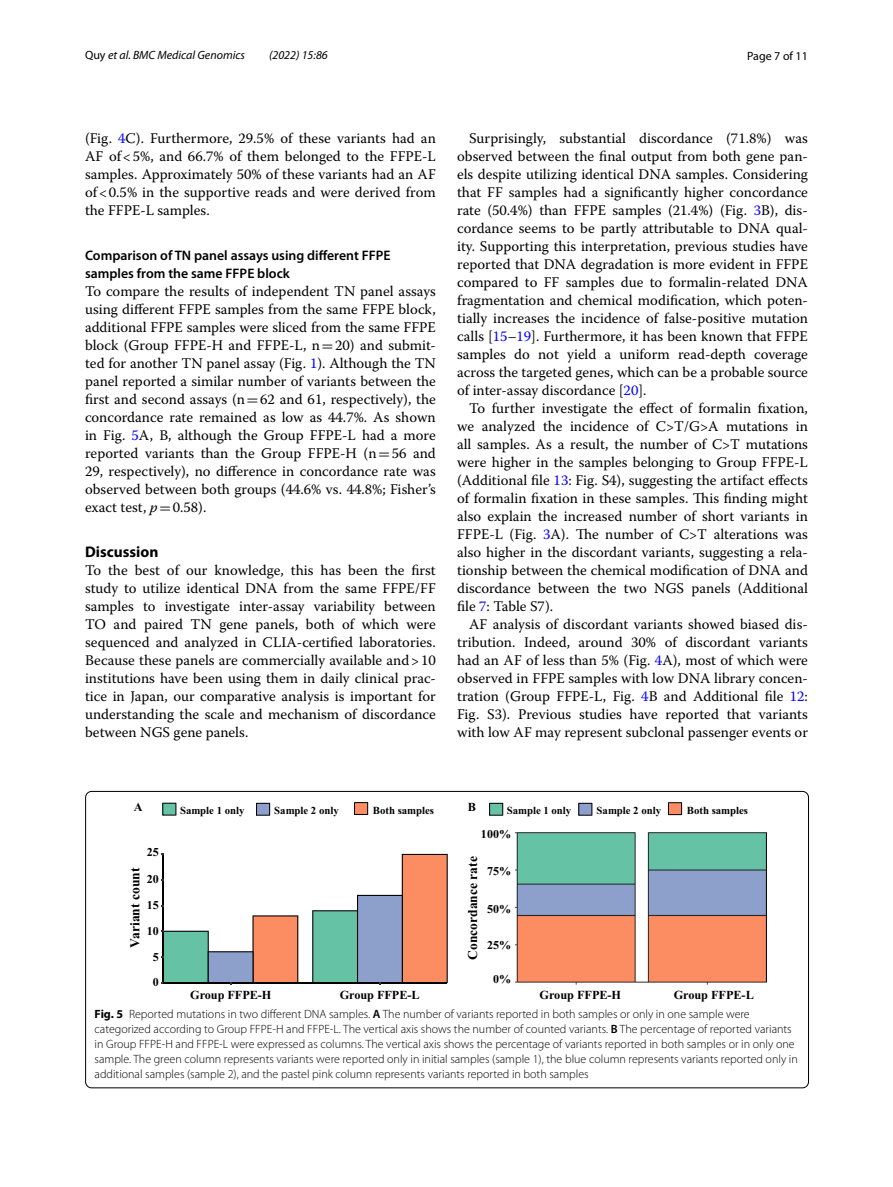
<style>
.page{position:relative;width:893px;height:1187px;background:#fff}
.page>*{position:absolute;margin:0;border:0;box-sizing:border-box;transform-origin:0 0}
.t1{font:700 15.45px "Myriad Pro";color:#000}
.t2{font:14.7px/18px "Warnock Pro";color:#000;text-align:justify}
.t3{font:600 13.8px/18px "Myriad Pro";color:#000}
.t4{font:13.65px "Times New Roman PS Bold MT4";color:#000}
.t5{font:13.5px "Times New Roman PS Bold MT4";color:#000}
.t6{font:12.3px "Times New Roman PS Bold MT4";letter-spacing:-.005em;color:#000}
.t7{font:300 12px/15px "Myriad Pro";color:#000}
.t8{font:italic 12px "Myriad Pro";color:#000}
.t9{font:12px/25.7px "Times New Roman PS Bold MT4";color:#000;text-align:center}
.t10{font:12px "Myriad Pro";color:#000}
.t11{font:10.8px "Times New Roman PS Bold MT4";color:#000}
.s1{font-style:normal}
.s2{color:#00f}
.s3{font-family:"MTSY"}
.s4{font-style:italic}
.s5{font-weight:700}
.s6{font-weight:600}
</style>
<div class="page">
<img style="left:515px;top:832px;width:251px;height:152px">
<svg style="left:162px;top:802px;width:14px;height:13px"></svg>
<svg style="left:256px;top:802px;width:14px;height:13px"></svg>
<svg style="left:354px;top:802px;width:14px;height:13px"></svg>
<svg style="left:489px;top:802px;width:14px;height:13px"></svg>
<svg style="left:578px;top:802px;width:14px;height:13px"></svg>
<svg style="left:668px;top:802px;width:14px;height:13px"></svg>
<hr style="left:163px;top:854px;width:1px;height:128px;background:#000">
<hr style="left:163px;top:981px;width:284px;height:2px;background:#000">
<svg style="left:161px;top:915px;width:137px;height:69px"></svg>
<svg style="left:312px;top:853px;width:136px;height:131px"></svg>
<p class="t8" style="left:85px;top:48px;width:162px"><span class="s1">Quy</span> et al. BMC Medical Genomics</p>
<p class="t8" style="left:269px;top:48px;width:60px">(2022) 15:86</p>
<p class="t10" style="left:747px;top:48px;width:62px">Page 7 of 11</p>
<p class="t2" style="left:85px;top:128px;width:352px">(Fig. <span class="s2">4</span>C). Furthermore, 29.5% of these variants had an AF of&lt;5%, and 66.7% of them belonged to the FFPE-L samples. Approximately 50% of these variants had an AF of&lt;0.5% in the supportive reads and were derived from the FFPE-L samples.</p>
<p class="t3" style="left:85px;top:246px;width:307px">Comparison of TN panel assays using different FFPE samples from the same FFPE block</p>
<p class="t2" style="left:85px;top:281px;width:352px">To compare the results of independent TN panel assays using different FFPE samples from the same FFPE block, additional FFPE samples were sliced from the same FFPE block (Group FFPE-H and FFPE-L, n<span class="s3">=</span>20) and submit&shy;ted for another TN panel assay (Fig. <span class="s2">1</span>). Although the TN panel reported a similar number of variants between the first and second assays (n<span class="s3">=</span>62 and 61, respectively), the concordance rate remained as low as 44.7%. As shown in Fig. <span class="s2">5</span>A, B, although the Group FFPE-L had a more reported variants than the Group FFPE-H (n<span class="s3">=</span>56 and 29, respectively), no difference in concordance rate was observed between both groups (44.6% vs. 44.8%; Fisher’s exact test, <span class="s4">p</span><span class="s3">=</span>0.58).</p>
<p class="t1" style="left:85px;top:541px;width:75px">Discussion</p>
<p class="t2" style="left:85px;top:560px;width:352px">To the best of our knowledge, this has been the first study to utilize identical DNA from the same FFPE/FF samples to investigate inter-assay variability between TO and paired TN gene panels, both of which were sequenced and analyzed in CLIA-certified laboratories.<br>Because these panels are commercially available and&gt;10 institutions have been using them in daily clinical prac&shy;tice in Japan, our comparative analysis is important for understanding the scale and mechanism of discordance between NGS gene panels.</p>
<p class="t2" style="left:457px;top:128px;width:352px;text-indent:12px">Surprisingly, substantial discordance (71.8%) was observed between the final output from both gene pan&shy;els despite utilizing identical DNA samples. Considering that FF samples had a significantly higher concordance rate (50.4%) than FFPE samples (21.4%) (Fig. <span class="s2">3</span>B), dis&shy;cordance seems to be partly attributable to DNA qual&shy;ity. Supporting this interpretation, previous studies have reported that DNA degradation is more evident in FFPE compared to FF samples due to formalin-related DNA fragmentation and chemical modification, which poten&shy;tially increases the incidence of false-positive mutation calls [<span class="s2">15</span>–<span class="s2">19</span>]. Furthermore, it has been known that FFPE samples do not yield a uniform read-depth coverage across the targeted genes, which can be a probable source of inter-assay discordance [<span class="s2">20</span>].</p>
<p class="t2" style="left:457px;top:398px;width:352px;text-indent:12px">To further investigate the effect of formalin fixation, we analyzed the incidence of C&gt;T/G&gt;A mutations in all samples. As a result, the number of C&gt;T mutations were higher in the samples belonging to Group FFPE-L (Additional file <span class="s2">13</span>: Fig. S4), suggesting the artifact effects of formalin fixation in these samples. This finding might also explain the increased number of short variants in FFPE-L (Fig. <span class="s2">3</span>A). The number of C&gt;T alterations was also higher in the discordant variants, suggesting a rela&shy;tionship between the chemical modification of DNA and discordance between the two NGS panels (Additional file <span class="s2">7</span>: Table S7).</p>
<p class="t2" style="left:457px;top:614px;width:352px;text-indent:12px">AF analysis of discordant variants showed biased dis&shy;tribution. Indeed, around 30% of discordant variants had an AF of less than 5% (Fig. <span class="s2">4</span>A), most of which were observed in FFPE samples with low DNA library concen&shy;tration (Group FFPE-L, Fig. <span class="s2">4</span>B and Additional file <span class="s2">12</span>:<br>Fig. S3). Previous studies have reported that variants with low AF may represent subclonal passenger events or</p>
<p class="t6" style="left:134px;top:798px;width:10px">A</p>
<p class="t11" style="left:180px;top:802px;width:66px">Sample 1 only</p>
<p class="t11" style="left:274px;top:802px;width:66px">Sample 2 only</p>
<p class="t11" style="left:373px;top:802px;width:63px">Both samples</p>
<p class="t9" style="left:147px;top:839px;width:14px">25</p>
<p class="t4" style="left:125px;top:947px;width:82px;rotate:-90deg">V tnuoctna i ra</p>
<p class="t9" style="left:147px;top:865px;width:14px">20</p>
<p class="t9" style="left:147px;top:892px;width:14px">15<br>10<br>5</p>
<p class="t9" style="left:153px;top:968px;width:8px">0</p>
<p class="t6" style="left:468px;top:798px;width:10px">B</p>
<p class="t11" style="left:507px;top:802px;width:66px">Sample 1 only</p>
<p class="t11" style="left:597px;top:802px;width:66px">Sample 2 only</p>
<p class="t11" style="left:687px;top:802px;width:63px">Both samples</p>
<p class="t9" style="left:481px;top:821px;width:32px">100%</p>
<p class="t5" style="left:463px;top:959px;width:105px;rotate:-90deg">Concordance rate</p>
<p class="t9" style="left:487px;top:857px;width:26px">75%</p>
<p class="t9" style="left:487px;top:895px;width:26px">50%</p>
<p class="t9" style="left:487px;top:931px;width:26px">25%</p>
<p class="t9" style="left:493px;top:966px;width:20px">0%</p>
<p class="t6" style="left:540px;top:986px;width:83px">Group FFPE-H</p>
<p class="t6" style="left:674px;top:986px;width:82px">Group FFPE-L</p>
<p class="t7" style="left:95px;top:1006px;width:705px"><span class="s5">Fig. 5</span> Reported mutations in two different DNA samples. <span class="s6">A</span> The number of variants reported in both samples or only in one sample were categorized according to Group FFPE-H and FFPE-L. The vertical axis shows the number of counted variants. <span class="s6">B</span> The percentage of reported variants in Group FFPE-H and FFPE-L were expressed as columns. The vertical axis shows the percentage of variants reported in both samples or in only one sample. The green column represents variants were reported only in initial samples (sample 1), the blue column represents variants reported only in additional samples (sample 2), and the pastel pink column represents variants reported in both samples</p>
<p class="t6" style="left:190px;top:986px;width:83px">Group FFPE-H</p>
<p class="t6" style="left:340px;top:986px;width:81px">Group FFPE-L</p>
</div>
